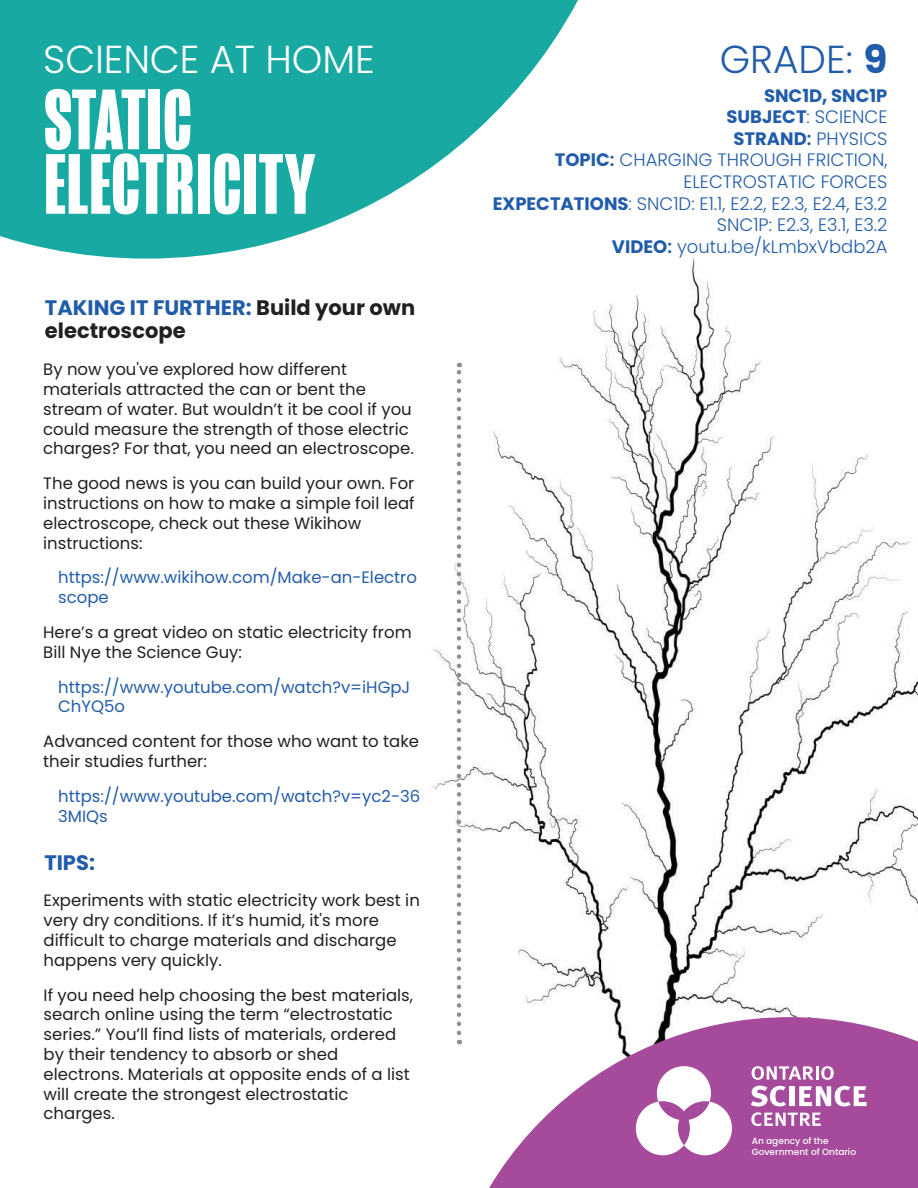
<style>
.page{position:relative;width:918px;height:1188px;background:#fff}
.page>*{position:absolute;margin:0;border:0;box-sizing:border-box;transform-origin:0 0}
.t1{font:700 87.75px/64.5px "Mongoose";letter-spacing:.005em;color:#fff;scale:1.11 1}
.t2{font:300 39px "Poppins";letter-spacing:-.005em;color:#fff}
.t3{font:300 39px "Poppins";color:#215caa}
.t4{font:700 21px/22.5px "Poppins";color:#231f20}
.t5{font:700 21px "Poppins";color:#215caa}
.t6{font:300 18px/21.6px "Poppins";color:#215caa;text-align:right}
.t7{font:16.5px/19.8px "Poppins";color:#231f20}
.t8{font:16.5px/19.8px "Poppins";color:#235daa}
.t9{font:500 9px/10.8px "Poppins";color:#fff}
.s1{color:#215caa}
.s2{font-weight:700}
.s3{font-weight:600}
</style>
<div class="page">
<img style="left:431px;top:258px;width:487px;height:759px">
<svg style="left:456px;top:1017px;width:462px;height:171px;fill:#a64a9c"></svg>
<svg style="left:0;top:0;width:636px;height:259px;fill:#18aaa2"></svg>
<svg style="left:636px;top:1066px;width:96px;height:89px"></svg>
<svg style="left:752px;top:1066px;width:62px;height:14px"></svg>
<hr style="left:816px;top:1066px;width:3px;height:14px;background:#fff">
<svg style="left:821px;top:1066px;width:13px;height:14px"></svg>
<svg style="left:751px;top:1086px;width:116px;height:40px"></svg>
<svg style="left:457px;top:363px;width:4px;height:670px"></svg>
<h2 class="t2" style="left:43px;top:37px;width:333px">SCIENCE AT HOME</h2>
<h1 class="t1" style="left:44px;top:90px;width:246px">STATIC<br>ELECTRICITY</h1>
<h3 class="t4" style="left:45px;top:297px;width:372px"><span class="s1">TAKING IT FURTHER:</span> Build your own electroscope</h3>
<p class="t7" style="left:43px;top:360px;width:372px">By now you've explored how different materials attracted the can or bent the stream of water. But wouldn’t it be cool if you could measure the strength of those electric charges? For that, you need an electroscope.</p>
<p class="t7" style="left:43px;top:474px;width:373px">The good news is you can build your own. For instructions on how to make a simple foil leaf electroscope, check out these Wikihow instructions:</p>
<p class="t8" style="left:58px;top:568px;width:360px">https://www.wikihow.com/Make-an-Electro scope</p>
<p class="t7" style="left:43px;top:622px;width:370px">Here’s a great video on static electricity from<br>Bill Nye the Science Guy:</p>
<p class="t8" style="left:58px;top:677px;width:354px">https://www.youtube.com/watch?v=iHGpJ<br>ChYQ5o</p>
<p class="t7" style="left:43px;top:732px;width:377px">Advanced content for those who want to take their studies further:</p>
<p class="t8" style="left:58px;top:786px;width:364px">https://www.youtube.com/watch?v=yc2-36<br>3MIQs</p>
<h3 class="t5" style="left:44px;top:850px;width:52px">TIPS:</h3>
<p class="t7" style="left:44px;top:891px;width:378px">Experiments with static electricity work best in very dry conditions. If it’s humid, it's more difficult to charge materials and discharge happens very quickly.</p>
<p class="t7" style="left:44px;top:985px;width:371px">If you need help choosing the best materials, search online using the term “electrostatic series.” You’ll find lists of materials, ordered by their tendency to absorb or shed electrons. Materials at opposite ends of a list will create the strongest electrostatic charges.</p>
<h2 class="t3" style="left:720px;top:37px;width:169px">GRADE: <span class="s2">9</span></h2>
<p class="t6" style="left:493px;top:84px;width:396px"><span class="s2">SNC1D, SNC1P<br>SUBJECT</span>: SCIENCE<br><span class="s2">STRAND</span><span class="s3">:</span> PHYSICS<br><span class="s2">TOPIC</span><span class="s3">:</span> CHARGING THROUGH FRICTION,<br>ELECTROSTATIC FORCES<br><span class="s2">EXPECTATIONS</span>: SNC1D: E1.1, E2.2, E2.3, E2.4, E3.2<br>SNC1P: E2.3, E3.1, E3.2<br><span class="s2">VIDEO</span><span class="s3">:</span> youtu.be/kLmbxVbdb2A</p>
<p class="t9" style="left:752px;top:1136px;width:106px">An agency of the<br>Government of Ontario</p>
</div>
